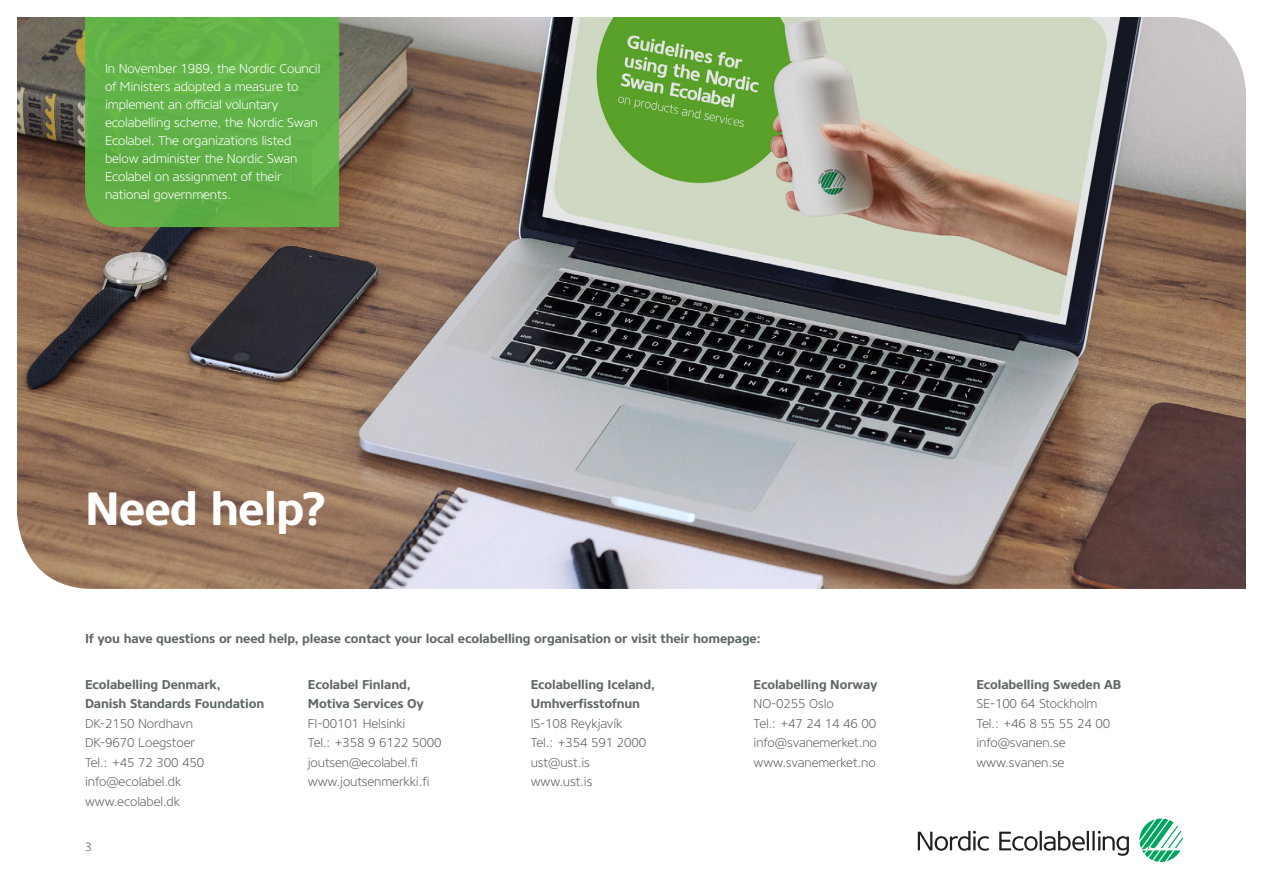
<style>
.page{position:relative;width:1263px;height:893px;background:#fff}
.page>*{position:absolute;margin:0;border:0;box-sizing:border-box;transform-origin:0 0}
.t1{font:700 46.5px "Core Sans NR65";letter-spacing:-.02em;color:#fff}
.t2{font:300 12.75px "Core Sans NR35";letter-spacing:-.01em;color:#606865}
.t3{font:700 12.75px "Core Sans NR65";letter-spacing:-.01em;color:#606865}
.t4{font:300 12.75px/18px "Core Sans NR35";letter-spacing:-.01em;color:#fff}
.t5{font:300 12px "Core Sans NR35";color:#606865}
</style>
<div class="page">
<svg style="left:1139px;top:818px;width:44px;height:44px"></svg>
<svg style="left:918px;top:831px;width:71px;height:20px"></svg>
<svg style="left:999px;top:831px;width:90px;height:20px"></svg>
<hr style="left:1092px;top:831px;width:3px;height:19px;background:#231f20">
<svg style="left:1098px;top:831px;width:31px;height:25px"></svg>
<img style="left:17px;top:17px;width:1229px;height:572px">
<div style="left:85px;top:17px;width:254px;height:210px;background:#61b247"></div>
<p class="t4" style="left:105px;top:60px;width:217px">In November 1989, the Nordic Council of Ministers adopted a measure to implement an official voluntary ecolabelling scheme, the Nordic Swan Ecolabel. The organizations listed below administer the Nordic Swan Ecolabel on assignment of their national governments.</p>
<p class="t1" style="left:85px;top:479px;width:244px">Need help?</p>
<p class="t3" style="left:85px;top:630px;width:677px">If you have questions or need help, please contact your local ecolabelling organisation or visit their homepage:</p>
<p class="t3" style="left:85px;top:676px;width:137px">Ecolabelling Denmark,</p>
<p class="t3" style="left:85px;top:695px;width:181px">Danish Standards Foundation</p>
<p class="t2" style="left:85px;top:715px;width:110px">DK-2150 Nordhavn</p>
<p class="t2" style="left:85px;top:734px;width:111px">DK-9670 Loegstoer</p>
<p class="t2" style="left:85px;top:754px;width:121px">Tel.: +45 72 300 450</p>
<p class="t2" style="left:85px;top:773px;width:98px">info@ecolabel.dk</p>
<p class="t2" style="left:85px;top:793px;width:96px">www.ecolabel.dk</p>
<p class="t5" style="left:85px;top:839px;width:9px">3</p>
<p class="t3" style="left:308px;top:676px;width:104px">Ecolabel Finland,</p>
<p class="t3" style="left:308px;top:695px;width:118px">Motiva Services Oy</p>
<p class="t2" style="left:308px;top:715px;width:99px">FI-00101 Helsinki</p>
<p class="t2" style="left:308px;top:734px;width:135px">Tel.: +358 9 6122 5000</p>
<p class="t2" style="left:308px;top:754px;width:112px">joutsen@ecolabel.fi</p>
<p class="t2" style="left:308px;top:773px;width:123px">www.joutsenmerkki.fi</p>
<p class="t3" style="left:531px;top:676px;width:126px">Ecolabelling Iceland,</p>
<p class="t3" style="left:531px;top:695px;width:111px">Umhverfisstofnun</p>
<p class="t2" style="left:531px;top:715px;width:93px">IS-108 Reykjavík</p>
<p class="t2" style="left:531px;top:734px;width:117px">Tel.: +354 591 2000</p>
<p class="t2" style="left:531px;top:754px;width:61px">ust@ust.is</p>
<p class="t2" style="left:531px;top:773px;width:63px">www.ust.is</p>
<p class="t3" style="left:753px;top:676px;width:126px">Ecolabelling Norway</p>
<p class="t2" style="left:753px;top:695px;width:82px">NO-0255 Oslo</p>
<p class="t2" style="left:753px;top:715px;width:124px">Tel.: +47 24 14 46 00</p>
<p class="t2" style="left:753px;top:734px;width:125px">info@svanemerket.no</p>
<p class="t2" style="left:753px;top:754px;width:124px">www.svanemerket.no</p>
<p class="t3" style="left:976px;top:676px;width:146px">Ecolabelling Sweden AB</p>
<p class="t2" style="left:976px;top:695px;width:123px">SE-100 64 Stockholm</p>
<p class="t2" style="left:976px;top:715px;width:135px">Tel.: +46 8 55 55 24 00</p>
<p class="t2" style="left:976px;top:734px;width:91px">info@svanen.se</p>
<p class="t2" style="left:976px;top:754px;width:90px">www.svanen.se</p>
</div>
